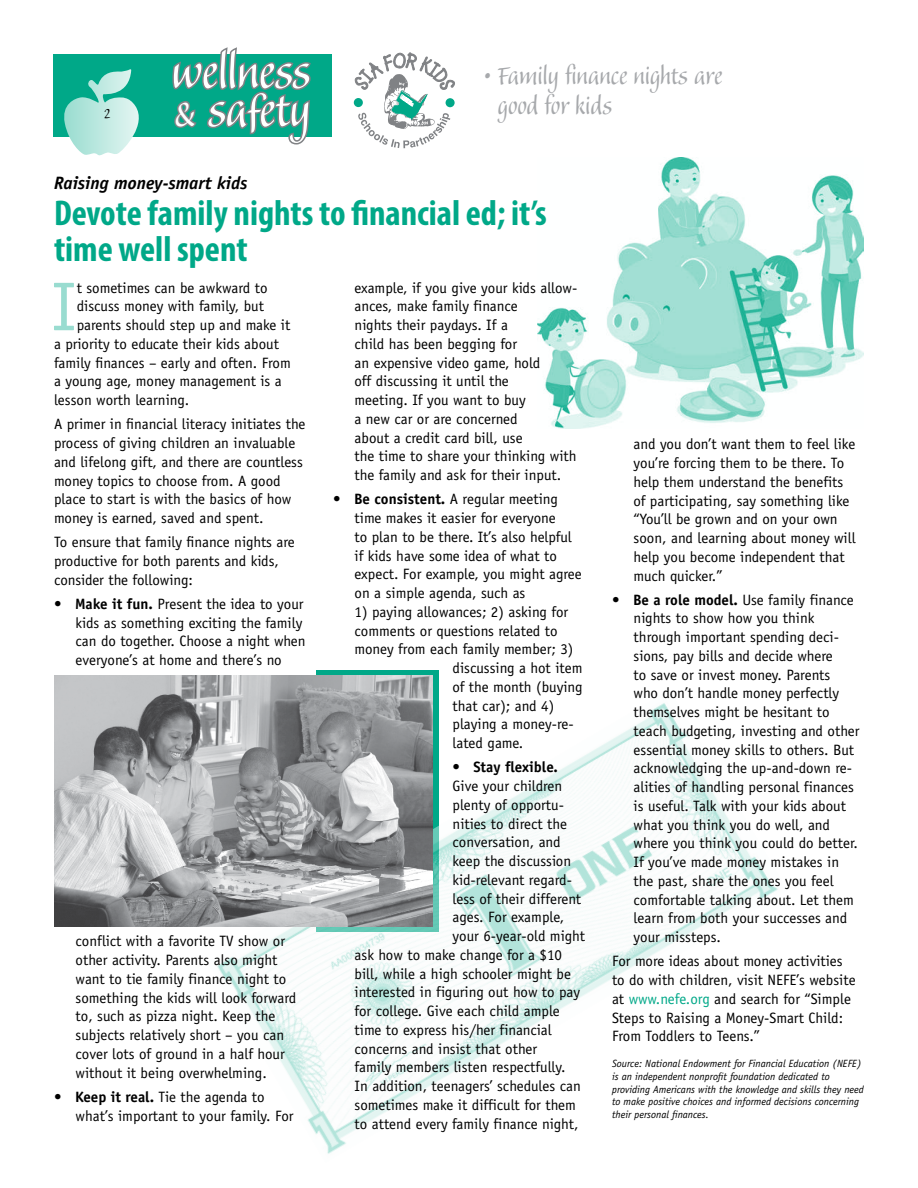
<style>
.page{position:relative;width:918px;height:1188px;background:#fff}
.page>*{position:absolute;margin:0;border:0;box-sizing:border-box;transform-origin:0 0}
.t1{font:69.15px "Officina Sans Std";color:#99dcd0}
.t2{font:60px "Balzano Std";color:#fff}
.t3{font:700 condensed 36px/36px "Myriad Pro";color:#00a888}
.t4{font:31.5px/30px "Balzano Std";color:#a7a9ac}
.t5{font:italic 700 18px "Officina Sans Std";color:#000}
.t6{font:18px "Balzano Std";color:#000}
.t7{font:15px/18.8px "Officina Sans Std";color:#000}
.t8{font:700 15px "Officina Sans Std";color:#000}
.t9{font:italic 10.5px/12.6px "Officina Sans Std";color:#000}
.s1{font-size:45.75px}
.s2{font-weight:700}
.s3{font-weight:400}
.s4{color:#00a888}
</style>
<div class="page">
<svg style="left:316px;top:671px;width:122px;height:19px"></svg>
<img style="left:538px;top:157px;width:326px;height:272px">
<img style="left:217px;top:690px;width:561px;height:464px">
<div style="left:53px;top:54px;width:278px;height:83px;background:#00a888"></div>
<svg style="left:172px;top:47px;width:139px;height:98px"></svg>
<svg style="left:64px;top:69px;width:75px;height:86px"></svg>
<svg style="left:355px;top:52px;width:100px;height:96px"></svg>
<img style="left:54px;top:676px;width:378px;height:251px">
<p class="t6" style="left:104px;top:104px;width:8px">2</p>
<h2 class="t2" style="left:171px;top:43px;width:141px">wellness</h2>
<h2 class="t2" style="left:174px;top:81px;width:138px"><span class="s1">&amp;</span> safety</h2>
<h3 class="t4" style="left:498px;top:62px;width:226px;text-indent:-15px">• Family finance nights are good for kids</h3>
<p class="t5" style="left:54px;top:172px;width:195px">Raising money-smart kids</p>
<h3 class="t3" style="left:54px;top:194px;width:494px">Devote family nights to financial ed; it’s time well spent</h3>
<h1 class="t1" style="left:51px;top:266px;width:27px">I</h1>
<p class="t7" style="left:77px;top:278px;width:192px">t sometimes can be awkward to</p>
<p class="t7" style="left:77px;top:297px;width:189px">discuss money with family, but</p>
<p class="t7" style="left:77px;top:316px;width:215px">parents should step up and make it</p>
<p class="t7" style="left:54px;top:335px;width:227px">a priority to educate their kids about</p>
<p class="t7" style="left:54px;top:353px;width:238px">family finances – early and often. From</p>
<p class="t7" style="left:54px;top:372px;width:229px">a young age, money management is a</p>
<p class="t7" style="left:54px;top:391px;width:137px">lesson worth learning.</p>
<p class="t7" style="left:54px;top:415px;width:253px">A primer in financial literacy initiates the process of giving children an invaluable and lifelong gift, and there are countless money topics to choose from. A good place to start is with the basics of how money is earned, saved and spent.</p>
<p class="t7" style="left:54px;top:533px;width:242px">To ensure that family finance nights are productive for both parents and kids, consider the following:</p>
<p class="t7" style="left:76px;top:595px;width:232px;text-indent:-22px">• <span class="s2">Make it fun.</span> Present the idea to your kids as something exciting the family can do together. Choose a night when everyone’s at home and there’s no</p>
<p class="t7" style="left:76px;top:932px;width:222px">conflict with a favorite TV show or other activity. Parents also might want to tie family finance night to something the kids will look forward to, such as pizza night. Keep the subjects relatively short – you can cover lots of ground in a half hour without it being overwhelming.</p>
<p class="t7" style="left:76px;top:1087px;width:220px;text-indent:-22px">• <span class="s2">Keep it real.</span> Tie the agenda to what’s important to your family. For</p>
<p class="t7" style="left:355px;top:278px;width:224px">example, if you give your kids allow&shy;ances, make family finance<br>nights their paydays. If a<br>child has been begging for<br>an expensive video game, hold<br>off discussing it until the<br>meeting. If you want to buy<br>a new car or are concerned<br>about a credit card bill, use<br>the time to share your thinking with the family and ask for their input.</p>
<p class="t7" style="left:355px;top:490px;width:229px;text-indent:-22px">• <span class="s2">Be consistent.</span> A regular meeting time makes it easier for everyone<br>to plan to be there. It’s also helpful if kids have some idea of what to expect. For example, you might agree on a simple agenda, such as</p>
<p class="t7" style="left:355px;top:602px;width:215px">1) paying allowances; 2) asking for</p>
<p class="t7" style="left:355px;top:621px;width:205px">comments or questions related to</p>
<p class="t7" style="left:355px;top:640px;width:220px">money from each family member; 3)</p>
<p class="t7" style="left:453px;top:659px;width:132px">discussing a hot item</p>
<p class="t7" style="left:453px;top:677px;width:132px">of the month (buying</p>
<p class="t7" style="left:453px;top:696px;width:103px">that car); and 4)</p>
<p class="t7" style="left:453px;top:715px;width:123px">playing a money-re-</p>
<p class="t7" style="left:453px;top:734px;width:72px">lated game.</p>
<p class="t8" style="left:453px;top:758px;width:107px"><span class="s3">•</span> Stay flexible.</p>
<p class="t7" style="left:453px;top:777px;width:111px">Give your children</p>
<p class="t7" style="left:453px;top:795px;width:113px">plenty of opportu-</p>
<p class="t7" style="left:453px;top:814px;width:116px">nities to direct the</p>
<p class="t7" style="left:453px;top:833px;width:110px">conversation, and</p>
<p class="t7" style="left:453px;top:852px;width:120px">keep the discussion</p>
<p class="t7" style="left:453px;top:870px;width:121px">kid-relevant regard-</p>
<p class="t7" style="left:453px;top:889px;width:130px">less of their different</p>
<p class="t7" style="left:453px;top:908px;width:113px">ages. For example,</p>
<p class="t7" style="left:453px;top:927px;width:134px">your 6-year-old might</p>
<p class="t7" style="left:355px;top:945px;width:209px">ask how to make change for a $10</p>
<p class="t7" style="left:355px;top:964px;width:218px">bill, while a high schooler might be</p>
<p class="t7" style="left:355px;top:983px;width:227px">interested in figuring out how to pay</p>
<p class="t7" style="left:355px;top:1002px;width:207px">for college. Give each child ample</p>
<p class="t7" style="left:355px;top:1020px;width:199px">time to express his/her financial</p>
<p class="t7" style="left:355px;top:1039px;width:184px">concerns and insist that other</p>
<p class="t7" style="left:355px;top:1058px;width:212px">family members listen respectfully.</p>
<p class="t7" style="left:355px;top:1077px;width:228px">In addition, teenagers’ schedules can</p>
<p class="t7" style="left:355px;top:1095px;width:223px">sometimes make it difficult for them</p>
<p class="t7" style="left:355px;top:1114px;width:225px">to attend every family finance night,</p>
<p class="t7" style="left:634px;top:435px;width:223px">and you don’t want them to feel like you’re forcing them to be there. To help them understand the benefits of participating, say something like “You’ll be grown and on your own soon, and learning about money will help you become independent that much quicker.”</p>
<p class="t7" style="left:634px;top:590px;width:227px;text-indent:-22px">• <span class="s2">Be a role model.</span> Use family finance nights to show how you think through important spending deci&shy;sions, pay bills and decide where<br>to save or invest money. Parents<br>who don’t handle money perfectly themselves might be hesitant to teach budgeting, investing and other essential money skills to others. But acknowledging the up-and-down re&shy;alities of handling personal finances is useful. Talk with your kids about what you think you do well, and where you think you could do better.<br>If you’ve made money mistakes in the past, share the ones you feel comfortable talking about. Let them learn from both your successes and your missteps.</p>
<p class="t7" style="left:612px;top:952px;width:245px">For more ideas about money activities to do with children, visit NEFE’s website at <span class="s4">www.nefe.org</span> and search for “Simple Steps to Raising a Money-Smart Child:<br>From Toddlers to Teens.”</p>
<p class="t9" style="left:612px;top:1058px;width:253px">Source: National Endowment for Financial Education (NEFE) is an independent nonprofit foundation dedicated to providing Americans with the knowledge and skills they need to make positive choices and informed decisions concerning their personal finances.</p>
</div>
